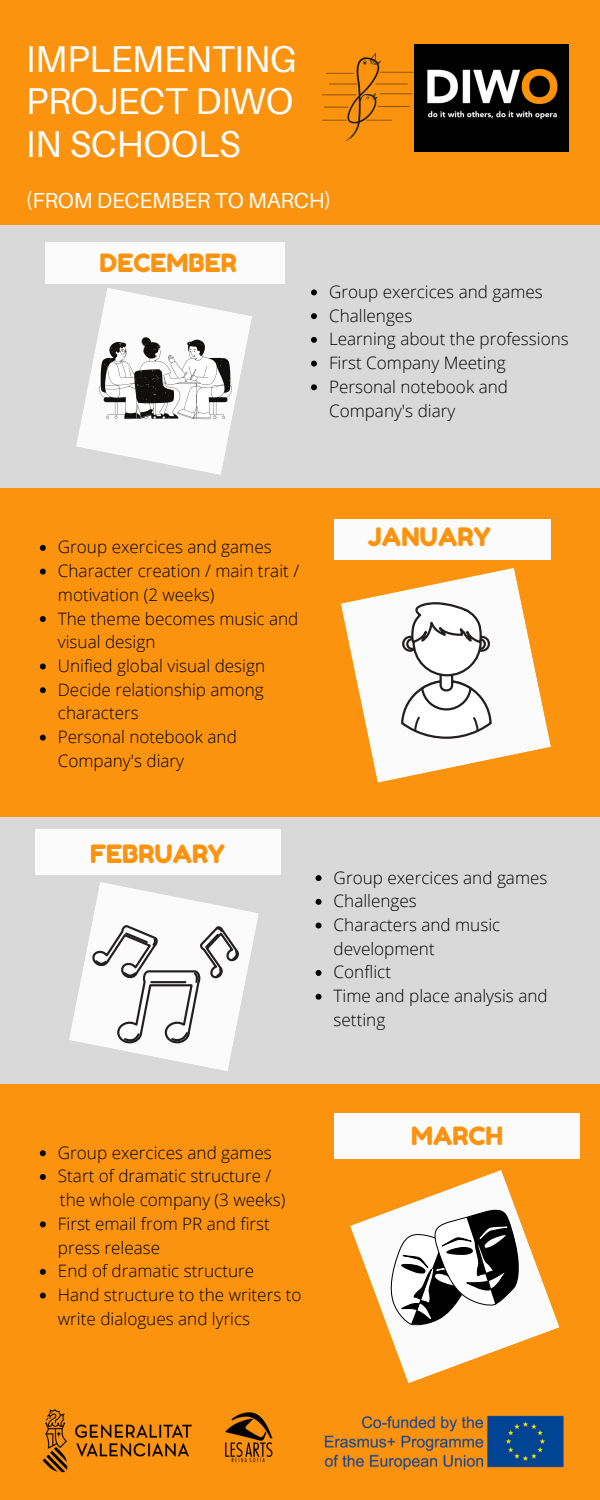
<style>
.page{position:relative;width:600px;height:1500px;background:#fc930f}
.page>*{position:absolute;margin:0;border:0;box-sizing:border-box;transform-origin:0 0}
.t1{font:37.3px/42px "Aileron";letter-spacing:-.01em;color:#fff;text-align:justify}
.t2{font:25.4px "Fredoka One";color:#fc930f}
.t3{font:25.2px "Fredoka One";color:#fc930f}
.t4{font:21.8px "Aileron";letter-spacing:-.01em;color:#fff}
.t5{font:300 17.1px/23.7px "Open Sans";color:#000}
</style>
<div class="page">
<div style="left:0;top:817px;width:600px;height:267px;background:#d9d9d9"></div>
<div style="left:0;top:225px;width:600px;height:263px;background:#d9d9d9"></div>
<svg style="left:341px;top:568px;width:210px;height:215px;fill:#fbfbfb"></svg>
<div style="left:35px;top:829px;width:245px;height:46px;background:#fbfbfb"></div>
<div style="left:335px;top:519px;width:216px;height:41px;background:#fbfbfb"></div>
<div style="left:45px;top:242px;width:240px;height:42px;background:#fbfbfb"></div>
<img style="left:414px;top:44px;width:154px;height:107px">
<img style="left:322px;top:52px;width:92px;height:90px">
<img style="left:42px;top:1409px;width:231px;height:63px">
<img style="left:324px;top:1415px;width:240px;height:56px">
<div style="left:335px;top:1113px;width:245px;height:46px;background:#fbfbfb"></div>
<svg style="left:350px;top:1170px;width:210px;height:213px"></svg>
<svg style="left:76px;top:288px;width:176px;height:187px"></svg>
<svg style="left:401px;top:600px;width:91px;height:139px;background:#dfdede"></svg>
<svg style="left:69px;top:882px;width:190px;height:189px"></svg>
<svg style="left:389px;top:1203px;width:132px;height:124px;background:#abaaa9"></svg>
<svg style="left:311px;top:289px;width:6px;height:6px"></svg>
<svg style="left:311px;top:313px;width:6px;height:6px"></svg>
<svg style="left:311px;top:337px;width:6px;height:6px"></svg>
<svg style="left:311px;top:361px;width:6px;height:6px"></svg>
<svg style="left:311px;top:384px;width:6px;height:6px"></svg>
<svg style="left:40px;top:545px;width:6px;height:6px"></svg>
<svg style="left:40px;top:569px;width:6px;height:6px"></svg>
<svg style="left:40px;top:616px;width:6px;height:6px"></svg>
<svg style="left:40px;top:664px;width:6px;height:5px"></svg>
<svg style="left:40px;top:687px;width:6px;height:6px"></svg>
<svg style="left:40px;top:735px;width:6px;height:6px"></svg>
<svg style="left:316px;top:875px;width:6px;height:6px"></svg>
<svg style="left:316px;top:899px;width:6px;height:6px"></svg>
<svg style="left:316px;top:923px;width:6px;height:5px"></svg>
<svg style="left:316px;top:970px;width:6px;height:6px"></svg>
<svg style="left:316px;top:994px;width:6px;height:6px"></svg>
<svg style="left:40px;top:1150px;width:6px;height:6px"></svg>
<svg style="left:40px;top:1174px;width:6px;height:6px"></svg>
<svg style="left:40px;top:1221px;width:6px;height:6px"></svg>
<svg style="left:40px;top:1269px;width:6px;height:6px"></svg>
<svg style="left:40px;top:1293px;width:6px;height:6px"></svg>
<h1 class="t1" style="left:26px;top:38px;width:272px">IMPLEMENTING PROJECT DIWO IN SCHOOLS</h1>
<p class="t4" style="left:26px;top:187px;width:307px">(FROM DECEMBER TO MARCH)</p>
<h3 class="t3" style="left:100px;top:247px;width:139px">DECEMBER</h3>
<p class="t5" style="left:329px;top:279px;width:241px">Group exercices and games<br>Challenges<br>Learning about the professions<br>First Company Meeting<br>Personal notebook and<br>Company's diary</p>
<p class="t5" style="left:58px;top:535px;width:243px">Group exercices and games<br>Character creation / main trait / motivation (2 weeks)<br>The theme becomes music and visual design<br>Unified global visual design<br>Decide relationship among characters<br>Personal notebook and<br>Company's diary</p>
<h3 class="t3" style="left:90px;top:839px;width:137px">FEBRUARY</h3>
<h2 class="t2" style="left:368px;top:521px;width:125px">JANUARY</h2>
<p class="t5" style="left:334px;top:865px;width:216px">Group exercices and games<br>Challenges<br>Characters and music development<br>Conflict<br>Time and place analysis and setting</p>
<p class="t5" style="left:58px;top:1140px;width:215px">Group exercices and games<br>Start of dramatic structure /</p>
<p class="t5" style="left:58px;top:1211px;width:245px">First email from PR and first press release<br>End of dramatic structure<br>Hand structure to the writers to write dialogues and lyrics</p>
<p class="t5" style="left:60px;top:1188px;width:227px">the whole company (3 weeks)</p>
<h3 class="t3" style="left:411px;top:1120px;width:93px">MARCH</h3>
</div>
